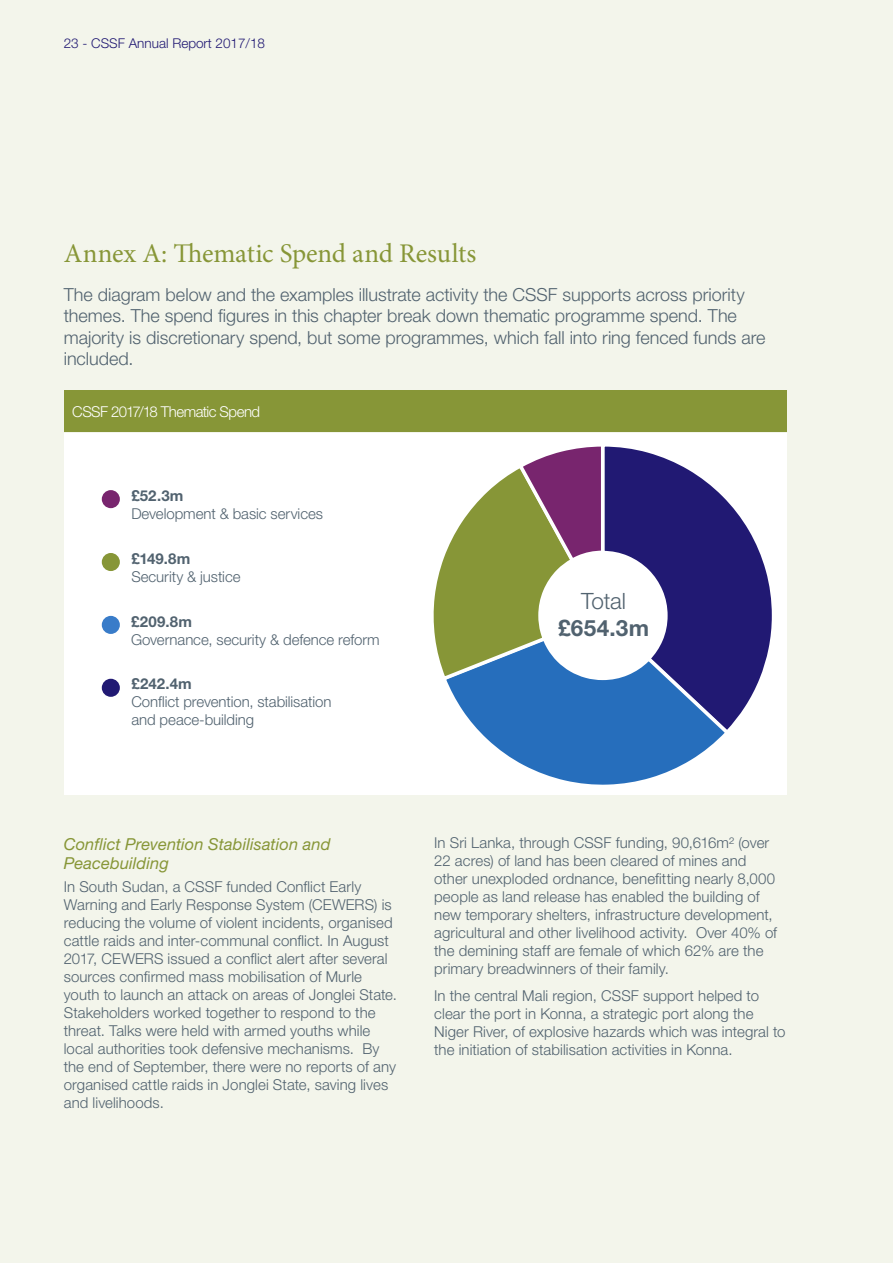
<style>
.page{position:relative;width:893px;height:1263px;background:#f3f5eb}
.page>*{position:absolute;margin:0;border:0;box-sizing:border-box;transform-origin:0 0}
.A_heading_-_Chapt_se{font:27px "Minion Pro";letter-spacing:-.01em;color:#879637}
.Body_copy{font:700 22.5px/27px "Helvetica Neue LT Std";color:#51626f;text-align:center}
.Body_copy-2{font:300 18px/21.6px "Helvetica Neue LT Std";color:#51626f}
.D_heading_-_subheadi{font:italic 16.5px/19.8px "Helvetica Neue LT Std";letter-spacing:.005em;color:#879637}
.Body_copy-3{font:300 15px/18px "Helvetica Neue LT Std";letter-spacing:.005em;color:#51626f}
.In-Depth_case_study{font:300 15px "Helvetica Neue LT Std";letter-spacing:-.035em;color:#fff}
.t1{font:300 13.5px "Helvetica Neue LT Std";color:#211973}
.s1{font-weight:700}
.s2{font-weight:300}
</style>
<div class="page">
<div style="left:64px;top:434px;width:723px;height:361px;background:#fff"></div>
<svg style="left:732px;top:506px;width:40px;height:218px"></svg>
<svg style="left:433px;top:446px;width:299px;height:339px"></svg>
<div style="left:64px;top:390px;width:723px;height:42px;background:#879637"></div>
<div style="left:102px;top:490px;width:18px;height:18px;background:#78256e;border-radius:50%"></div>
<div style="left:102px;top:553px;width:18px;height:18px;background:#879637;border-radius:50%"></div>
<div style="left:102px;top:616px;width:18px;height:18px;background:#397cc9;border-radius:50%"></div>
<div style="left:102px;top:679px;width:18px;height:18px;background:#211973;border-radius:50%"></div>
<p class="t1" style="left:64px;top:35px;width:203px">23 - CSSF Annual Report 2017/18</p>
<p class="A_heading_-_Chapt_se" style="left:64px;top:235px;width:414px">Annex A: Thematic Spend and Results</p>
<p class="Body_copy-2" style="left:64px;top:283px;width:703px">The diagram below and the examples illustrate activity the CSSF supports across priority themes. The spend figures in this chapter break down thematic programme spend. The majority is discretionary spend, but some programmes, which fall into ring fenced funds are included.</p>
<p class="In-Depth_case_study" style="left:72px;top:402px;width:189px">CSSF 2017/18 Thematic Spend</p>
<p class="Body_copy-3" style="left:131px;top:486px;width:193px"><span class="s1">£52.3m<br></span>Development &amp; basic services</p>
<p class="Body_copy-3" style="left:131px;top:549px;width:111px"><span class="s1">£149.8m<br></span>Security &amp; justice</p>
<p class="Body_copy-3" style="left:131px;top:612px;width:250px"><span class="s1">£209.8m<br></span>Governance, security &amp; defence reform</p>
<p class="Body_copy-3" style="left:131px;top:675px;width:201px"><span class="s1">£242.4m<br></span>Conflict prevention, stabilisation and peace-building</p>
<p class="Body_copy" style="left:558px;top:586px;width:93px"><span class="s2">Total </span>£654.3m</p>
<p class="D_heading_-_subheadi" style="left:64px;top:833px;width:268px">Conflict Prevention Stabilisation and<br>Peacebuilding</p>
<p class="Body_copy-3" style="left:64px;top:877px;width:335px">In South Sudan, a CSSF funded Conflict Early Warning and Early Response System (CEWERS) is reducing the volume of violent incidents, organised cattle raids and inter-communal conflict. In August 2017, CEWERS issued a conflict alert after several sources confirmed mass mobilisation of Murle youth to launch an attack on areas of Jonglei State.<br>Stakeholders worked together to respond to the threat. Talks were held with armed youths while local authorities took defensive mechanisms. By the end of September, there were no reports of any organised cattle raids in Jonglei State, saving lives and livelihoods.</p>
<p class="Body_copy-3" style="left:434px;top:834px;width:344px">In Sri Lanka, through CSSF funding, 90,616m² (over 22 acres) of land has been cleared of mines and other unexploded ordnance, benefitting nearly 8,000 people as land release has enabled the building of new temporary shelters, infrastructure development, agricultural and other livelihood activity. Over 40% of the demining staff are female of which 62% are the primary breadwinners of their family.</p>
<p class="Body_copy-3" style="left:434px;top:986px;width:353px">In the central Mali region, CSSF support helped to clear the port in Konna, a strategic port along the Niger River, of explosive hazards which was integral to the initiation of stabilisation activities in Konna.</p>
</div>
